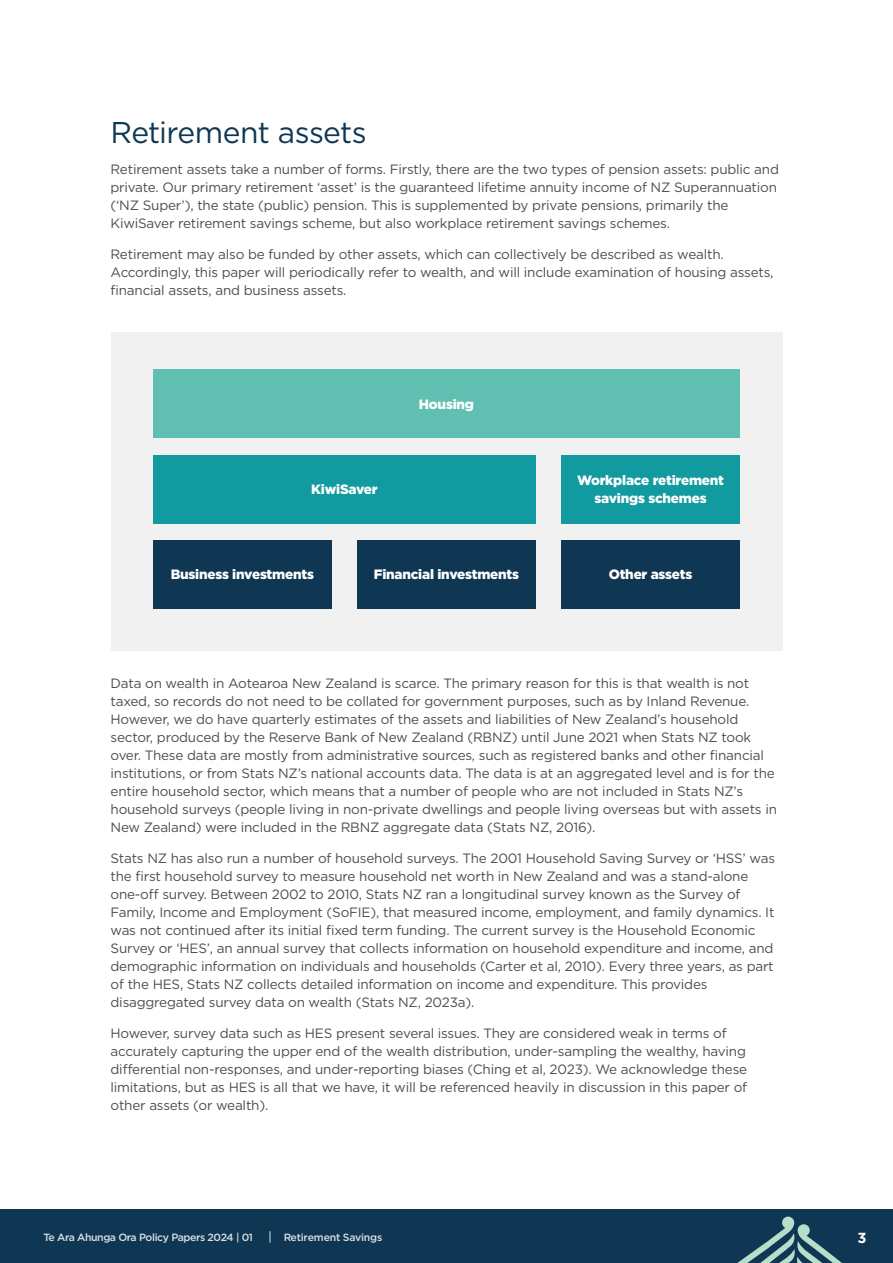
<style>
.page{position:relative;width:893px;height:1263px;background:#fff}
.page>*{position:absolute;margin:0;border:0;box-sizing:border-box;transform-origin:0 0}
.t1{font:30px "Gotham";letter-spacing:-.025em;color:#0f3753}
.t2{font:700 14.55px "Gotham";color:#fff}
.Body{font:13.5px/18px "Gotham";letter-spacing:-.015em;color:#4d4d4f}
.Body-2{font:900 13.5px/18px "Gotham";letter-spacing:-.015em;color:#fff;text-align:center}
.t3{font:500 10.5px "Gotham";letter-spacing:-.04em;color:#fff}
.t4{font:500 10.5px "Gotham";letter-spacing:-.02em;color:#fff}
</style>
<div class="page">
<div style="left:111px;top:332px;width:671px;height:319px;background:#f1f1f2"></div>
<div style="left:561px;top:455px;width:179px;height:68px;background:#119a9f"></div>
<div style="left:153px;top:455px;width:383px;height:68px;background:#119a9f"></div>
<div style="left:561px;top:540px;width:179px;height:68px;background:#0f3753"></div>
<div style="left:357px;top:540px;width:179px;height:68px;background:#0f3753"></div>
<div style="left:153px;top:540px;width:179px;height:68px;background:#0f3753"></div>
<div style="left:153px;top:370px;width:587px;height:68px;background:#61bfb2"></div>
<div style="left:0;top:1210px;width:893px;height:53px;background:#0f3753"></div>
<svg style="left:737px;top:1216px;width:105px;height:47px"></svg>
<p class="t1" style="left:111px;top:113px;width:258px">Retirement assets</p>
<p class="Body" style="left:111px;top:160px;width:670px">Retirement assets take a number of forms. Firstly, there are the two types of pension assets: public and private. Our primary retirement ‘asset’ is the guaranteed lifetime annuity income of NZ Superannuation (‘NZ Super’), the state (public) pension. This is supplemented by private pensions, primarily the KiwiSaver retirement savings scheme, but also workplace retirement savings schemes.</p>
<p class="Body" style="left:111px;top:245px;width:665px">Retirement may also be funded by other assets, which can collectively be described as wealth.<br>Accordingly, this paper will periodically refer to wealth, and will include examination of housing assets, financial assets, and business assets.</p>
<p class="Body-2" style="left:311px;top:480px;width:68px">KiwiSaver</p>
<p class="Body-2" style="left:419px;top:395px;width:57px">Housing</p>
<p class="Body-2" style="left:577px;top:471px;width:148px">Workplace retirement savings schemes</p>
<p class="Body-2" style="left:171px;top:565px;width:145px">Business investments</p>
<p class="Body-2" style="left:374px;top:565px;width:147px">Financial investments</p>
<p class="Body-2" style="left:609px;top:565px;width:85px">Other assets</p>
<p class="Body" style="left:111px;top:674px;width:668px">Data on wealth in Aotearoa New Zealand is scarce. The primary reason for this is that wealth is not taxed, so records do not need to be collated for government purposes, such as by Inland Revenue.<br>However, we do have quarterly estimates of the assets and liabilities of New Zealand’s household sector, produced by the Reserve Bank of New Zealand (RBNZ) until June 2021 when Stats NZ took over. These data are mostly from administrative sources, such as registered banks and other financial institutions, or from Stats NZ’s national accounts data. The data is at an aggregated level and is for the entire household sector, which means that a number of people who are not included in Stats NZ’s household surveys (people living in non-private dwellings and people living overseas but with assets in New Zealand) were included in the RBNZ aggregate data (Stats NZ, 2016).</p>
<p class="Body" style="left:111px;top:849px;width:666px">Stats NZ has also run a number of household surveys. The 2001 Household Saving Survey or ‘HSS’ was the first household survey to measure household net worth in New Zealand and was a stand-alone one-off survey. Between 2002 to 2010, Stats NZ ran a longitudinal survey known as the Survey of Family, Income and Employment (SoFIE), that measured income, employment, and family dynamics. It was not continued after its initial fixed term funding. The current survey is the Household Economic Survey or ‘HES’, an annual survey that collects information on household expenditure and income, and demographic information on individuals and households (Carter et al, 2010). Every three years, as part of the HES, Stats NZ collects detailed information on income and expenditure. This provides disaggregated survey data on wealth (Stats NZ, 2023a).</p>
<p class="Body" style="left:111px;top:1024px;width:638px">However, survey data such as HES present several issues. They are considered weak in terms of accurately capturing the upper end of the wealth distribution, under-sampling the wealthy, having differential non-responses, and under-reporting biases (Ching et al, 2023). We acknowledge these limitations, but as HES is all that we have, it will be referenced heavily in discussion in this paper of other assets (or wealth).</p>
<p class="t3" style="left:43px;top:1230px;width:211px">Te Ara Ahunga Ora Policy Papers 2024 | 01</p>
<p class="t4" style="left:283px;top:1231px;width:101px">Retirement Savings</p>
<p class="t2" style="left:857px;top:1228px;width:11px">3</p>
</div>
